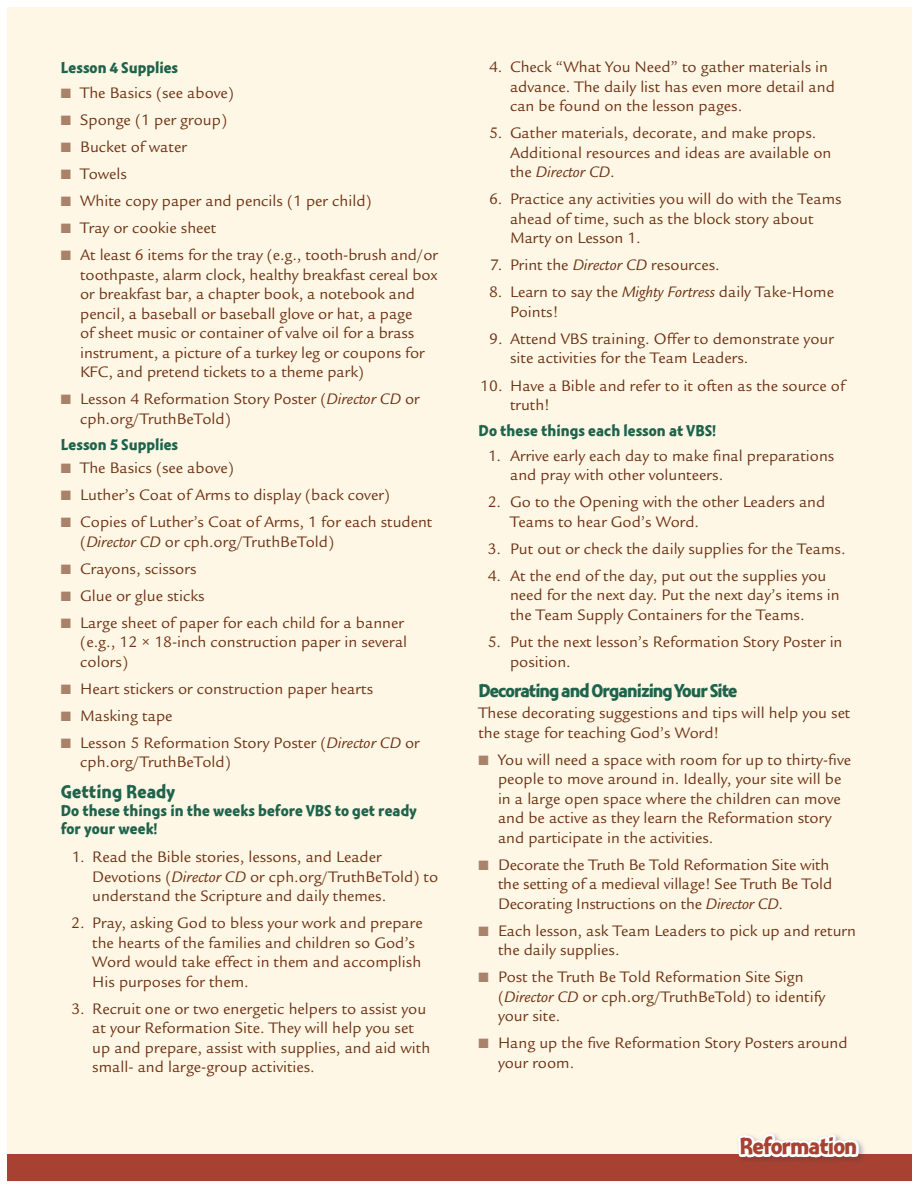
<style>
.page{position:relative;width:918px;height:1188px;background:#fff}
.page>*{position:absolute;margin:0;border:0;box-sizing:border-box;transform-origin:0 0}
.t1{font:24.3px "Montara Bold Gothic";letter-spacing:-.04em;color:#a74232}
.t2{font:19.5px "Montara Bold Gothic";letter-spacing:-.05em;color:#1e634c}
.t3{font:19.5px "Montara Bold Gothic";color:#1e634c}
.t4{font:16.5px/19.5px "Legacy Sans Std";color:#6d3214}
.t5{font:16.5px/18px "Montara Bold Gothic";color:#1e634c}
.s1{color:#aa8169}
.s2{font-style:italic}
</style>
<div class="page">
<div style="left:7px;top:7px;width:904px;height:1174px;background:#fff7e5"></div>
<div style="left:7px;top:1154px;width:904px;height:27px;background:#a74232"></div>
<img style="left:861px;top:1143px;width:3px;height:15px">
<svg style="left:738px;top:1134px;width:123px;height:27px"></svg>
<p class="t5" style="left:61px;top:59px;width:119px">Lesson 4 Supplies</p>
<p class="t4" style="left:61px;top:84px;width:175px"><span class="s1">■</span> The Basics (see above)</p>
<p class="t4" style="left:61px;top:111px;width:168px"><span class="s1">■</span> Sponge (1 per group)</p>
<p class="t4" style="left:61px;top:138px;width:128px"><span class="s1">■</span> Bucket of water</p>
<p class="t4" style="left:61px;top:165px;width:68px"><span class="s1">■</span> Towels</p>
<p class="t4" style="left:61px;top:192px;width:312px"><span class="s1">■</span> White copy paper and pencils (1 per child)</p>
<p class="t4" style="left:61px;top:219px;width:157px"><span class="s1">■</span> Tray or cookie sheet</p>
<p class="t4" style="left:80px;top:247px;width:359px;text-indent:-20px"><span class="s1">■</span> At least 6 items for the tray (e.g., tooth-brush and/or toothpaste, alarm clock, healthy breakfast cereal box or breakfast bar, a chapter book, a notebook and pencil, a baseball or baseball glove or hat, a page<br>of sheet music or container of valve oil for a brass instrument, a picture of a turkey leg or coupons for KFC, and pretend tickets to a theme park)</p>
<p class="t4" style="left:80px;top:391px;width:341px;text-indent:-20px"><span class="s1">■</span> Lesson 4 Reformation Story Poster (<span class="s2">Director CD</span> or cph.org/TruthBeTold)</p>
<p class="t5" style="left:61px;top:436px;width:119px">Lesson 5 Supplies</p>
<p class="t4" style="left:61px;top:459px;width:175px"><span class="s1">■</span> The Basics (see above)</p>
<p class="t4" style="left:61px;top:486px;width:331px"><span class="s1">■</span> Luther’s Coat of Arms to display (back cover)</p>
<p class="t4" style="left:80px;top:513px;width:354px;text-indent:-20px"><span class="s1">■</span> Copies of Luther’s Coat of Arms, 1 for each student (<span class="s2">Director CD</span> or cph.org/TruthBeTold)</p>
<p class="t4" style="left:61px;top:560px;width:137px"><span class="s1">■</span> Crayons, scissors</p>
<p class="t4" style="left:61px;top:587px;width:145px"><span class="s1">■</span> Glue or glue sticks</p>
<p class="t4" style="left:80px;top:614px;width:328px;text-indent:-20px"><span class="s1">■</span> Large sheet of paper for each child for a banner (e.g., 12 × 18-inch construction paper in several colors)</p>
<p class="t4" style="left:61px;top:680px;width:314px"><span class="s1">■</span> Heart stickers or construction paper hearts</p>
<p class="t4" style="left:61px;top:707px;width:113px"><span class="s1">■</span> Masking tape</p>
<p class="t4" style="left:80px;top:734px;width:341px;text-indent:-20px"><span class="s1">■</span> Lesson 5 Reformation Story Poster (<span class="s2">Director CD</span> or cph.org/TruthBeTold)</p>
<p class="t3" style="left:61px;top:784px;width:116px">Getting Ready</p>
<p class="t5" style="left:61px;top:803px;width:358px">Do these things in the weeks before VBS to get ready for your week!</p>
<p class="t4" style="left:92px;top:849px;width:347px;text-indent:-20px">1. Read the Bible stories, lessons, and Leader<br>Devotions (<span class="s2">Director CD</span> or cph.org/TruthBeTold) to understand the Scripture and daily themes.</p>
<p class="t4" style="left:92px;top:915px;width:332px;text-indent:-21px">2. Pray, asking God to bless your work and prepare the hearts of the families and children so God’s Word would take effect in them and accomplish His purposes for them.</p>
<p class="t4" style="left:92px;top:1000px;width:339px;text-indent:-21px">3. Recruit one or two energetic helpers to assist you at your Reformation Site. They will help you set up and prepare, assist with supplies, and aid with small- and large-group activities.</p>
<p class="t4" style="left:510px;top:58px;width:326px;text-indent:-21px">4. Check “What You Need” to gather materials in advance. The daily list has even more detail and can be found on the lesson pages.</p>
<p class="t4" style="left:510px;top:125px;width:323px;text-indent:-21px">5. Gather materials, decorate, and make props.<br>Additional resources and ideas are available on the <span class="s2">Director CD</span>.</p>
<p class="t4" style="left:510px;top:191px;width:333px;text-indent:-21px">6. Practice any activities you will do with the Teams ahead of time, such as the block story about<br>Marty on Lesson 1.</p>
<p class="t4" style="left:490px;top:257px;width:231px">7. Print the <span class="s2">Director CD</span> resources.</p>
<p class="t4" style="left:510px;top:284px;width:325px;text-indent:-21px">8. Learn to say the <span class="s2">Mighty Fortress</span> daily Take-Home<br>Points!</p>
<p class="t4" style="left:510px;top:330px;width:325px;text-indent:-21px">9. Attend VBS training. Offer to demonstrate your site activities for the Team Leaders.</p>
<p class="t4" style="left:510px;top:377px;width:336px;text-indent:-30px">10. Have a Bible and refer to it often as the source of truth!</p>
<p class="t5" style="left:479px;top:422px;width:239px">Do these things each lesson at VBS!</p>
<p class="t4" style="left:510px;top:447px;width:326px;text-indent:-22px">1. Arrive early each day to make final preparations and pray with other volunteers.</p>
<p class="t4" style="left:510px;top:494px;width:317px;text-indent:-22px">2. Go to the Opening with the other Leaders and<br>Teams to hear God’s Word.</p>
<p class="t4" style="left:488px;top:540px;width:359px">3. Put out or check the daily supplies for the Teams.</p>
<p class="t4" style="left:510px;top:567px;width:331px;text-indent:-22px">4. At the end of the day, put out the supplies you need for the next day. Put the next day’s items in the Team Supply Containers for the Teams.</p>
<p class="t4" style="left:510px;top:633px;width:334px;text-indent:-22px">5. Put the next lesson’s Reformation Story Poster in position.</p>
<p class="t2" style="left:479px;top:683px;width:260px">Decorating and Organizing Your Site</p>
<p class="t4" style="left:479px;top:705px;width:373px">These decorating suggestions and tips will help you set the stage for teaching God’s Word!</p>
<p class="t4" style="left:498px;top:751px;width:355px;text-indent:-20px"><span class="s1">■</span> You will need a space with room for up to thirty-five people to move around in. Ideally, your site will be in a large open space where the children can move and be active as they learn the Reformation story and participate in the activities.</p>
<p class="t4" style="left:498px;top:856px;width:336px;text-indent:-20px"><span class="s1">■</span> Decorate the Truth Be Told Reformation Site with the setting of a medieval village! See Truth Be Told<br>Decorating Instructions on the <span class="s2">Director CD</span>.</p>
<p class="t4" style="left:498px;top:922px;width:359px;text-indent:-20px"><span class="s1">■</span> Each lesson, ask Team Leaders to pick up and return the daily supplies.</p>
<p class="t4" style="left:498px;top:969px;width:329px;text-indent:-20px"><span class="s1">■</span> Post the Truth Be Told Reformation Site Sign (<span class="s2">Director CD</span> or cph.org/TruthBeTold) to identify your site.</p>
<p class="t4" style="left:498px;top:1035px;width:351px;text-indent:-20px"><span class="s1">■</span> Hang up the five Reformation Story Posters around your room.</p>
<h1 class="t1" style="left:740px;top:1137px;width:120px">Reformation</h1>
</div>
